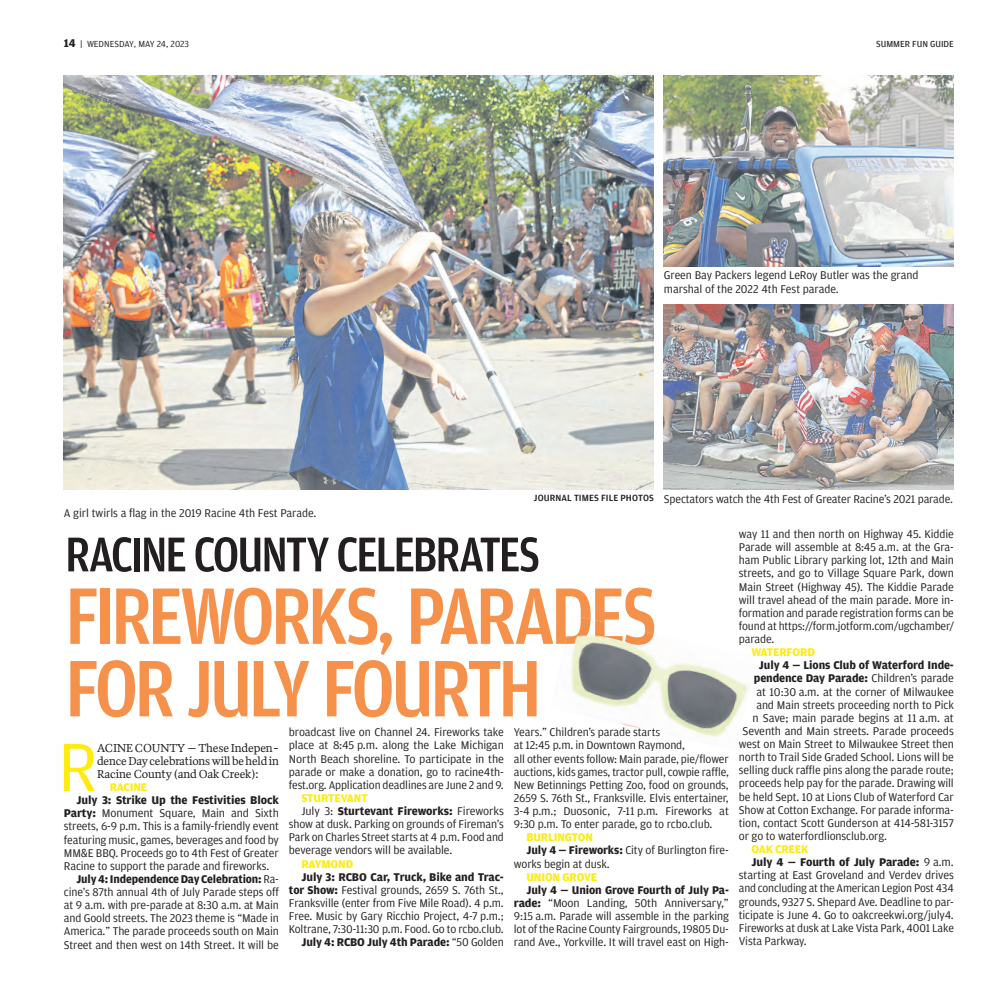
<style>
.page{position:relative;width:990px;height:990px;background:#fff}
.page>*{position:absolute;margin:0;border:0;box-sizing:border-box;transform-origin:0 0}
.t1{font:500 85px/72.5px "Amplitude Cond";letter-spacing:-.045em;color:#f6914b}
.t2{font:72.38px "Amplitude";color:#ffeb0f}
.t3{font:500 51.88px "Amplitude Cond";letter-spacing:-.04em;color:#231f20}
.t4{font:11.88px/13.1px "Amplitude";letter-spacing:-.01em;color:#231f20;text-align:justify}
.t5{font:700 11.88px "Amplitude";letter-spacing:-.01em;color:#231f20}
.t6{font:11.88px/13.1px "Quiosco Two LF";letter-spacing:-.015em;color:#231f20;text-align:justify}
.t7{font:700 11.88px "Amplitude";letter-spacing:-.01em;color:#ffeb0f}
.t8{font:500 9.62px "Amplitude";letter-spacing:.01em;color:#231f20}
.t9{font:9.38px "Amplitude";color:#231f20}
.t10{font:9.38px "Amplitude";color:#231f20}
.s1{font-weight:700;font-size:11.88px}
.s2{font-style:inherit}
.s3{font-weight:700}
.s4{font-weight:400}
</style>
<div class="page">
<img style="left:64px;top:76px;width:590px;height:413px">
<img style="left:664px;top:76px;width:290px;height:190px">
<img style="left:664px;top:304px;width:290px;height:185px">
<img style="left:571px;top:655px;width:177px;height:82px">
<img style="left:636px;top:728px;width:24px;height:5px">
<img style="left:565px;top:617px;width:89px;height:38px">
<p class="t9" style="left:64px;top:41px;width:127px"><span class="s1">14</span> <span class="s2">|</span> WEDNESDAY, MAY 24, 2023</p>
<p class="t10" style="left:876px;top:41px;width:79px">SUMMER FUN GUIDE</p>
<p class="t4" style="left:64px;top:507px;width:254px">A girl twirls a flag in the 2019 Racine 4th Fest Parade.</p>
<p class="t4" style="left:664px;top:270px;width:256px">Green Bay Packers legend LeRoy Butler was the grand marshal of the 2022 4th Fest parade.</p>
<p class="t8" style="left:534px;top:495px;width:121px">JOURNAL TIMES FILE PHOTOS</p>
<p class="t4" style="left:664px;top:493px;width:291px">Spectators watch the 4th Fest of Greater Racine’s 2021 parade.</p>
<h3 class="t3" style="left:65px;top:538px;width:476px">RACINE COUNTY CELEBRATES</h3>
<h1 class="t1" style="left:65px;top:587px;width:593px">FIREWORKS, PARADES<br>FOR JULY FOURTH</h1>
<h2 class="t2" style="left:58px;top:744px;width:42px">R</h2>
<p class="t6" style="left:97px;top:742px;width:183px">ACINE COUNTY— These Indepen&shy;dence Day celebrationswill be heldin Racine County (and Oak Creek):</p>
<p class="t7" style="left:110px;top:783px;width:39px">RACINE</p>
<p class="t5" style="left:76px;top:796px;width:204px">July 3: Strike Up the Festivities Block</p>
<p class="t4" style="left:64px;top:808px;width:217px"><span class="s3">Party:</span> Monument Square, Main and Sixth</p>
<p class="t4" style="left:64px;top:821px;width:217px">streets, 6-9 p.m. This is a family-friendly event</p>
<p class="t4" style="left:64px;top:834px;width:217px">featuring music, games, beverages and food by</p>
<p class="t4" style="left:64px;top:847px;width:217px">MM&amp;E BBQ. Proceeds go to 4th Fest of Greater</p>
<p class="t4" style="left:64px;top:860px;width:207px">Racine to support the parade and fireworks.</p>
<p class="t5" style="left:76px;top:875px;width:204px">July 4: Independence Day Celebration: <span class="s4">Ra-</span></p>
<p class="t4" style="left:64px;top:887px;width:217px">cine’s 87th annual 4th of July Parade steps off</p>
<p class="t4" style="left:64px;top:900px;width:216px">at 9 a.m. with pre-parade at 8:30 a.m. at Main</p>
<p class="t4" style="left:64px;top:913px;width:216px">and Goold streets. The 2023 theme is “Made in</p>
<p class="t4" style="left:64px;top:926px;width:217px">America.” The parade proceeds south on Main</p>
<p class="t4" style="left:64px;top:939px;width:216px">Street and then west on 14th Street. It will be</p>
<p class="t4" style="left:289px;top:727px;width:217px">broadcast live on Channel 24. Fireworks take place at 8:45 p.m. along the Lake Michigan North Beach shoreline. To participate in the parade or make a donation, go to racine4th&shy;fest.org. Application deadlines are June 2 and 9.</p>
<p class="t7" style="left:301px;top:794px;width:68px">STURTEVANT</p>
<p class="t5" style="left:301px;top:807px;width:204px"><span class="s4">July 3:</span> Sturtevant Fireworks: <span class="s4">Fireworks</span></p>
<p class="t4" style="left:289px;top:819px;width:216px">show at dusk. Parking on grounds of Fireman’s</p>
<p class="t4" style="left:289px;top:832px;width:217px">Park on Charles Street starts at 4 p.m. Food and</p>
<p class="t4" style="left:289px;top:845px;width:165px">beverage vendors will be available.</p>
<p class="t7" style="left:301px;top:860px;width:53px">RAYMOND</p>
<p class="t4" style="left:289px;top:871px;width:217px;text-align:right"><span class="s3">July 3: RCBO Car, Truck, Bike and Trac&shy;tor Show:</span> Festival grounds, 2659 S. 76th St., Franksville (enter from Five Mile Road). 4 p.m.<br>Free. Music by Gary Ricchio Project, 4-7 p.m.; Koltrane, 7:30-11:30 p.m. Food. Go to rcbo.club.<br><span class="s3">July 4: RCBO July 4th Parade:</span> “50 Golden</p>
<p class="t4" style="left:514px;top:727px;width:217px;text-align:left">Years.” Children’s parade starts<br>at 12:45 p.m. in Downtown Raymond,<br>all other events follow: Main parade, pie/flower auctions, kids games, tractor pull, cowpie raffle, New Betinnings Petting Zoo, food on grounds, 2659 S. 76th St., Franksville. Elvis entertainer, 3-4 p.m.; Duosonic, 7-11 p.m. Fireworks at 9:30 p.m. To enter parade, go to rcbo.club.</p>
<p class="t7" style="left:526px;top:834px;width:68px">BURLINGTON</p>
<p class="t4" style="left:526px;top:845px;width:204px"><span class="s3">July 4 — Fireworks:</span> City of Burlington fire-</p>
<p class="t4" style="left:514px;top:858px;width:97px">works begin at dusk.</p>
<p class="t7" style="left:526px;top:873px;width:72px">UNION GROVE</p>
<p class="t4" style="left:514px;top:884px;width:217px;text-indent:13px"><span class="s3">July 4 — Union Grove Fourth of July Pa&shy;rade:</span> “Moon Landing, 50th Anniversary,” 9:15 a.m. Parade will assemble in the parking lot of the Racine County Fairgrounds, 19805 Du&shy;rand Ave., Yorkville. It will travel east on High-</p>
<p class="t4" style="left:739px;top:529px;width:217px">way 11 and then north on Highway 45. Kiddie Parade will assemble at 8:45 a.m. at the Gra&shy;ham Public Library parking lot, 12th and Main streets, and go to Village Square Park, down Main Street (Highway 45). The Kiddie Parade will travel ahead of the main parade. More in&shy;formation and parade registration forms can be found at https://form.jotform.com/ugchamber/ parade.</p>
<p class="t7" style="left:751px;top:648px;width:65px">WATERFORD</p>
<p class="t5" style="left:759px;top:662px;width:196px">July 4 — Lions Club of Waterford Inde-</p>
<p class="t5" style="left:754px;top:675px;width:201px">pendence Day Parade: <span class="s4">Children’s parade</span></p>
<p class="t4" style="left:756px;top:686px;width:199px">at 10:30 a.m. at the corner of Milwaukee</p>
<p class="t4" style="left:756px;top:699px;width:199px">and Main streets proceeding north to Pick</p>
<p class="t4" style="left:753px;top:712px;width:203px">n Save; main parade begins at 11 a.m. at</p>
<p class="t4" style="left:743px;top:726px;width:213px">Seventh and Main streets. Parade proceeds</p>
<p class="t4" style="left:739px;top:739px;width:216px">west on Main Street to Milwaukee Street then</p>
<p class="t4" style="left:739px;top:752px;width:216px">north to Trail Side Graded School. Lions will be</p>
<p class="t4" style="left:739px;top:765px;width:216px">selling duck raffle pins along the parade route;</p>
<p class="t4" style="left:739px;top:778px;width:217px">proceeds help pay for the parade. Drawing will</p>
<p class="t4" style="left:739px;top:791px;width:217px">be held Sept. 10 at Lions Club of Waterford Car</p>
<p class="t4" style="left:739px;top:804px;width:216px">Show at Cotton Exchange. For parade informa-</p>
<p class="t4" style="left:739px;top:817px;width:216px">tion, contact Scott Gunderson at 414-581-3157</p>
<p class="t4" style="left:739px;top:831px;width:150px">or go to waterfordlionsclub.org.</p>
<p class="t7" style="left:751px;top:845px;width:59px">OAK CREEK</p>
<p class="t5" style="left:751px;top:858px;width:204px">July 4 — Fourth of July Parade: <span class="s4">9 a.m.</span></p>
<p class="t4" style="left:739px;top:870px;width:216px">starting at East Groveland and Verdev drives</p>
<p class="t4" style="left:739px;top:883px;width:216px">and concluding at the American Legion Post 434</p>
<p class="t4" style="left:739px;top:896px;width:217px">grounds, 9327 S. Shepard Ave. Deadline to par-</p>
<p class="t4" style="left:739px;top:909px;width:216px">ticipate is June 4. Go to oakcreekwi.org/july4.</p>
<p class="t4" style="left:739px;top:922px;width:217px">Fireworks at dusk at Lake Vista Park, 4001 Lake</p>
<p class="t4" style="left:739px;top:936px;width:69px">Vista Parkway.</p>
</div>
